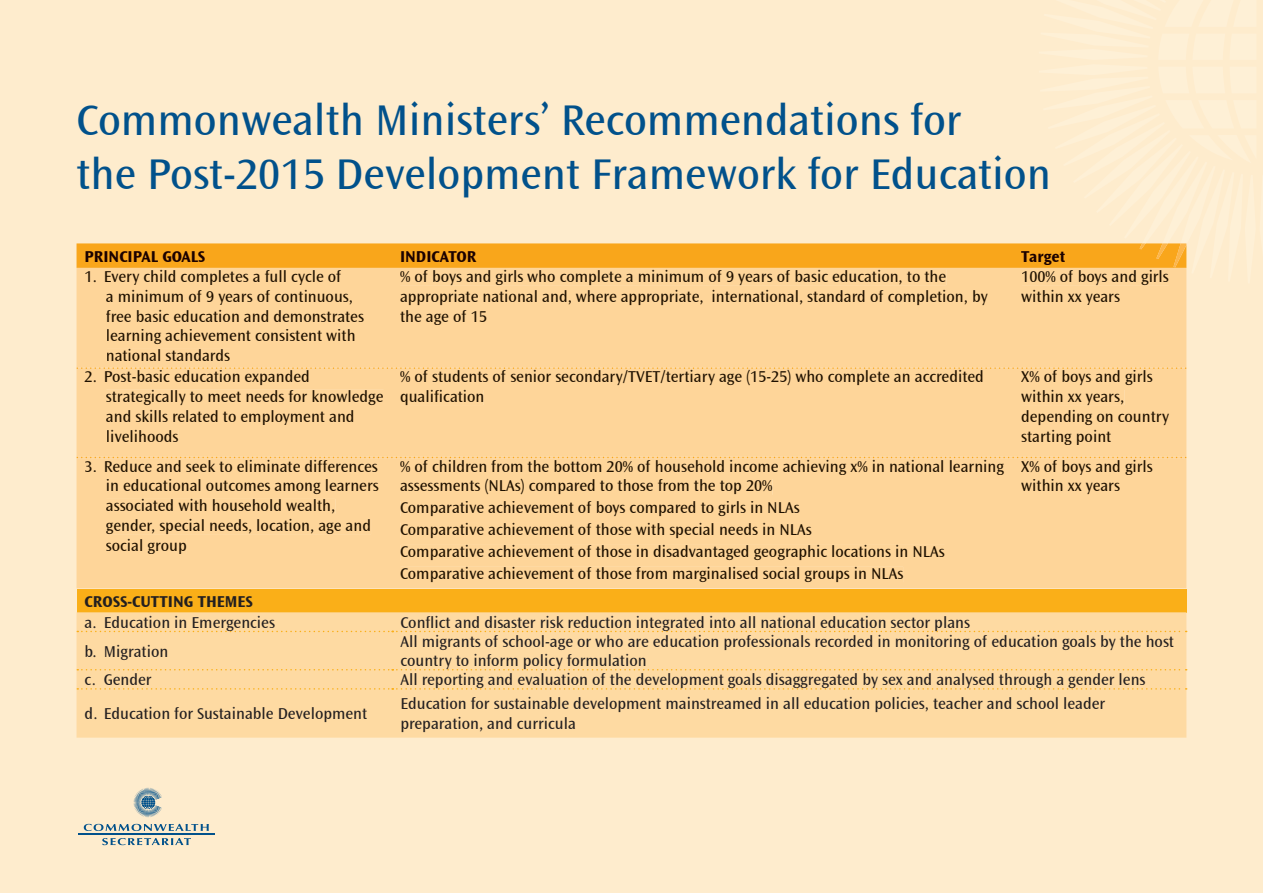
<style>
.page{position:relative;width:1263px;height:893px;background:#feeccd}
.page>*{position:absolute;margin:0;border:0;box-sizing:border-box;transform-origin:0 0}
.t1{font:45px/54px "Ocean Sans";color:#01518b}
.t2{font:16.5px/19.8px "Ocean Sans";color:#1f1100}
.t3{font:16.5px/19.8px "Ocean Sans";color:#231f20}
.t4{font:700 16.5px "Ocean Sans";color:#1b0100}
.t5{font:700 16.5px "Ocean Sans";color:#231f20}
</style>
<div class="page">
<div style="left:77px;top:283px;width:1109px;height:305px;background:#fed599"></div>
<svg style="left:77px;top:367px;width:1109px;height:2px;background:#fccf8a"></svg>
<svg style="left:77px;top:457px;width:1109px;height:1px"></svg>
<div style="left:86px;top:270px;width:256px;height:15px;background:#fed599"></div>
<div style="left:106px;top:289px;width:247px;height:16px;background:#fed599"></div>
<div style="left:106px;top:309px;width:258px;height:13px;background:#fed599"></div>
<div style="left:107px;top:329px;width:249px;height:16px;background:#fed599"></div>
<div style="left:107px;top:349px;width:123px;height:12px;background:#fed599"></div>
<div style="left:400px;top:270px;width:546px;height:15px;background:#fed599"></div>
<div style="left:400px;top:289px;width:588px;height:16px;background:#fed599"></div>
<div style="left:400px;top:309px;width:86px;height:16px;background:#fed599"></div>
<div style="left:1022px;top:270px;width:147px;height:15px;background:#fed599"></div>
<div style="left:1021px;top:289px;width:99px;height:16px;background:#fed599"></div>
<div style="left:85px;top:370px;width:225px;height:15px;background:#fed599"></div>
<div style="left:106px;top:390px;width:277px;height:15px;background:#fed599"></div>
<div style="left:106px;top:410px;width:249px;height:15px;background:#fed599"></div>
<div style="left:107px;top:429px;width:71px;height:13px;background:#fed599"></div>
<div style="left:400px;top:370px;width:584px;height:16px;background:#fed599"></div>
<div style="left:401px;top:390px;width:82px;height:15px;background:#fed599"></div>
<div style="left:1021px;top:370px;width:132px;height:15px;background:#fed599"></div>
<div style="left:1021px;top:390px;width:103px;height:15px;background:#fed599"></div>
<div style="left:1022px;top:410px;width:147px;height:15px;background:#fed599"></div>
<div style="left:1022px;top:429px;width:89px;height:16px;background:#fed599"></div>
<div style="left:85px;top:459px;width:293px;height:13px;background:#fed599"></div>
<div style="left:107px;top:479px;width:272px;height:15px;background:#fed599"></div>
<div style="left:106px;top:499px;width:229px;height:15px;background:#fed599"></div>
<div style="left:106px;top:519px;width:265px;height:15px;background:#fed599"></div>
<div style="left:106px;top:538px;width:80px;height:16px;background:#fed599"></div>
<div style="left:400px;top:459px;width:604px;height:16px;background:#fed599"></div>
<div style="left:400px;top:479px;width:372px;height:16px;background:#fed599"></div>
<div style="left:401px;top:501px;width:398px;height:15px;background:#fed599"></div>
<div style="left:401px;top:523px;width:410px;height:15px;background:#fed599"></div>
<div style="left:401px;top:545px;width:543px;height:15px;background:#fed599"></div>
<div style="left:401px;top:567px;width:502px;height:15px;background:#fed599"></div>
<div style="left:1021px;top:459px;width:132px;height:16px;background:#fed599"></div>
<div style="left:1021px;top:479px;width:99px;height:15px;background:#fed599"></div>
<div style="left:77px;top:589px;width:1109px;height:23px;background:#faaf18"></div>
<div style="left:77px;top:612px;width:1109px;height:126px;background:#fedaa2"></div>
<svg style="left:77px;top:631px;width:1110px;height:1px"></svg>
<svg style="left:77px;top:669px;width:1110px;height:1px"></svg>
<svg style="left:77px;top:688px;width:1110px;height:2px;background:#fcd188"></svg>
<svg style="left:77px;top:243px;width:1110px;height:40px"></svg>
<svg style="left:102px;top:838px;width:89px;height:7px"></svg>
<svg style="left:84px;top:824px;width:125px;height:7px"></svg>
<hr style="left:79px;top:833px;width:136px;height:2px;background:#01518b">
<svg style="left:134px;top:788px;width:28px;height:29px"></svg>
<h1 class="t1" style="left:77px;top:93px;width:976px">Commonwealth Ministers’ Recommendations for<br>the Post-2015 Development Framework for Education</h1>
<p class="t4" style="left:85px;top:247px;width:122px">PRINCIPAL GOALS</p>
<p class="t4" style="left:400px;top:247px;width:78px">INDICATOR</p>
<p class="t4" style="left:1021px;top:247px;width:46px">TARGET</p>
<p class="t2" style="left:106px;top:267px;width:260px;text-indent:-21px">1. Every child completes a full cycle of<br>a minimum of 9 years of continuous, free basic education and demonstrates learning achievement consistent with national standards</p>
<p class="t2" style="left:400px;top:267px;width:589px">% of boys and girls who complete a minimum of 9 years of basic education, to the appropriate national and, where appropriate, international, standard of completion, by the age of 15</p>
<p class="t2" style="left:1021px;top:267px;width:149px">100% of boys and girls within xx years</p>
<p class="t2" style="left:106px;top:367px;width:279px;text-indent:-21px">2. Post-basic education expanded strategically to meet needs for knowledge and skills related to employment and livelihoods</p>
<p class="t2" style="left:400px;top:367px;width:585px">% of students of senior secondary/TVET/tertiary age (15-25) who complete an accredited qualification</p>
<p class="t2" style="left:1021px;top:367px;width:149px">X% of boys and girls within xx years, depending on country starting point</p>
<p class="t2" style="left:106px;top:456px;width:274px;text-indent:-21px">3. Reduce and seek to eliminate differences in educational outcomes among learners associated with household wealth, gender, special needs, location, age and social group</p>
<p class="t2" style="left:400px;top:456px;width:605px">% of children from the bottom 20% of household income achieving x% in national learning assessments (NLAs) compared to those from the top 20%</p>
<p class="t2" style="left:1021px;top:456px;width:133px">X% of boys and girls within xx years</p>
<p class="t2" style="left:400px;top:497px;width:546px;line-height:21.9px">Comparative achievement of boys compared to girls in NLAs<br>Comparative achievement of those with special needs in NLAs<br>Comparative achievement of those in disadvantaged geographic locations in NLAs Comparative achievement of those from marginalised social groups in NLAs</p>
<p class="t5" style="left:85px;top:592px;width:170px">CROSS-CUTTING THEMES</p>
<p class="t3" style="left:85px;top:613px;width:192px">a. Education in Emergencies</p>
<p class="t3" style="left:400px;top:613px;width:571px">Conflict and disaster risk reduction integrated into all national education sector plans</p>
<p class="t3" style="left:85px;top:641px;width:85px">b. Migration</p>
<p class="t3" style="left:400px;top:632px;width:775px">All migrants of school-age or who are education professionals recorded in monitoring of education goals by the host country to inform policy formulation</p>
<p class="t3" style="left:85px;top:670px;width:69px">c. Gender</p>
<p class="t3" style="left:400px;top:670px;width:747px">All reporting and evaluation of the development goals disaggregated by sex and analysed through a gender lens</p>
<p class="t3" style="left:85px;top:704px;width:284px">d. Education for Sustainable Development</p>
<p class="t3" style="left:400px;top:694px;width:706px">Education for sustainable development mainstreamed in all education policies, teacher and school leader preparation, and curricula</p>
</div>
